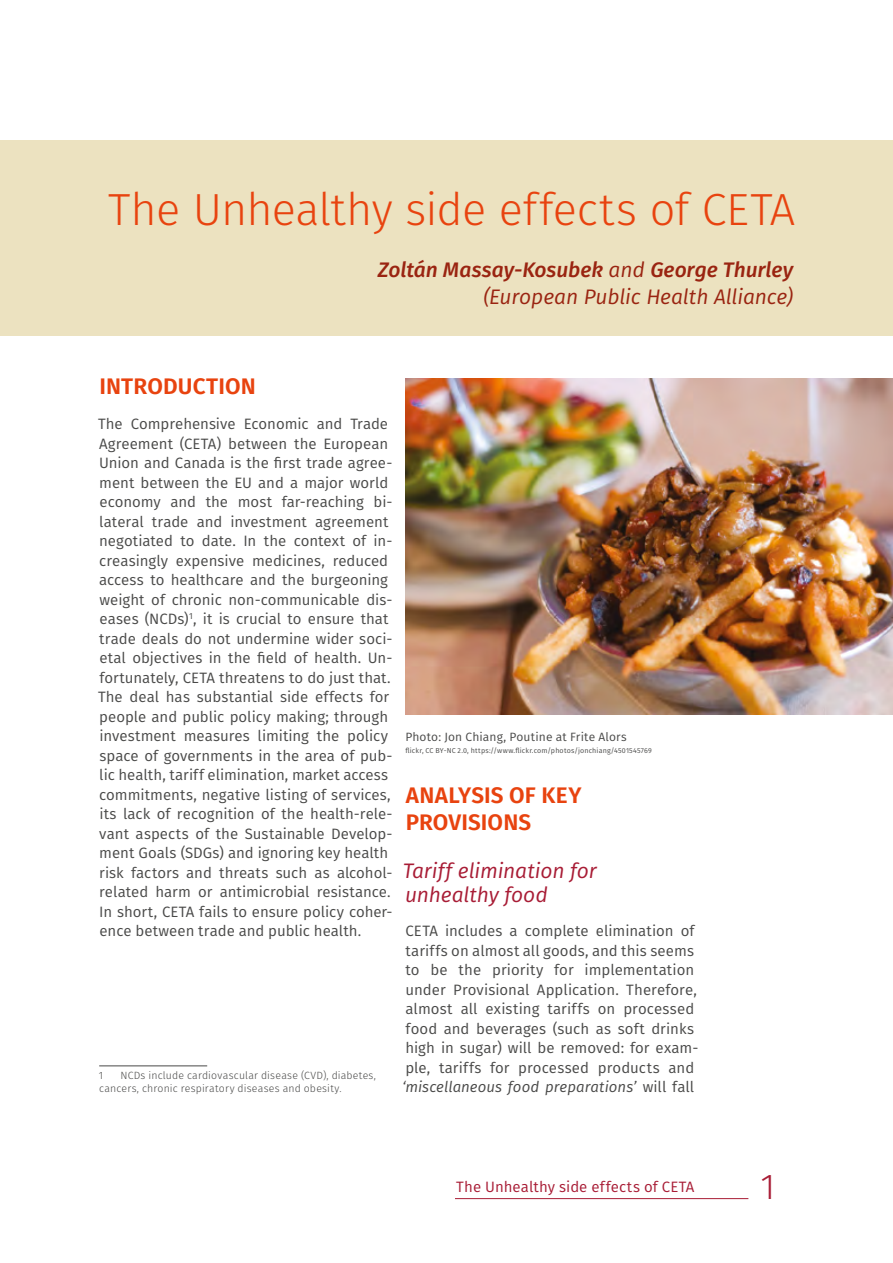
<style>
.page{position:relative;width:893px;height:1263px;background:#fff}
.page>*{position:absolute;margin:0;border:0;box-sizing:border-box;transform-origin:0 0}
.t1{font:300 45px "Fira Sans";letter-spacing:-.015em;color:#e8430f}
.t2{font:300 36px "Fira Sans";color:#a81c35}
.t3{font:600 22.5px/27px "Fira Sans";letter-spacing:.005em;color:#e8430f}
.t4{font:italic 500 21px/27px "Fira Sans";letter-spacing:-.005em;color:#9a2411;text-align:right}
.t5{font:italic 21px/24px "Fira Sans";letter-spacing:-.01em;color:#a81c35}
.t6{font:15px/19.5px "Fira Sans";color:#494948}
.t7{font:15px "Fira Sans";letter-spacing:.005em;color:#a81c35}
.t8{font:12px "Fira Sans";letter-spacing:.015em;color:#494948}
.t9{font:300 10.5px/13.2px "Fira Sans";letter-spacing:.02em;color:#494948}
.t10{font:7.2px "Fira Sans";letter-spacing:.025em;color:#494948}
.s1{font-weight:400}
.s2{font-style:italic}
</style>
<div class="page">
<hr style="left:455px;top:1198px;width:293px;height:1px;background:#a81c35">
<div style="left:0;top:140px;width:893px;height:196px;background:#ece2c0"></div>
<hr style="left:99px;top:1065px;width:108px;height:1px;background:#494948">
<img style="left:405px;top:378px;width:488px;height:336px">
<h1 class="t1" style="left:108px;top:177px;width:688px">The Unhealthy side effects of CETA</h1>
<h3 class="t4" style="left:378px;top:256px;width:417px">Zoltán Massay-Kosubek <span class="s1">and</span> George Thurley <span class="s1">(European Public Health Alliance)</span></h3>
<h3 class="t3" style="left:99px;top:372px;width:158px">INTRODUCTION</h3>
<p class="t6" style="left:98px;top:414px;width:296px">The Comprehensive Economic and Trade Agreement (CETA) between the European Union and Canada is the first trade agree&shy;ment between the EU and a major world economy and the most far-reaching bi&shy;lateral trade and investment agreement negotiated to date. In the context of in&shy;creasingly expensive medicines, reduced access to healthcare and the burgeoning weight of chronic non-communicable dis&shy;eases (NCDs)<sup>1</sup>, it is crucial to ensure that trade deals do not undermine wider soci&shy;etal objectives in the field of health. Un&shy;fortunately, CETA threatens to do just that.<br>The deal has substantial side effects for people and public policy making; through investment measures limiting the policy space of governments in the area of pub&shy;lic health, tariff elimination, market access commitments, negative listing of services, its lack of recognition of the health-rele&shy;vant aspects of the Sustainable Develop&shy;ment Goals (SDGs) and ignoring key health risk factors and threats such as alcohol&shy;related harm or antimicrobial resistance.<br>In short, CETA fails to ensure policy coher&shy;ence between trade and public health.</p>
<p class="t9" style="left:99px;top:1069px;width:278px;text-indent:21px">NCDs include cardiovascular disease (CVD), diabetes, cancers, chronic respiratory diseases and obesity.</p>
<p class="t9" style="left:99px;top:1069px;width:6px">1</p>
<p class="t8" style="left:405px;top:728px;width:223px">Photo: Jon Chiang, Poutine at Frite Alors</p>
<p class="t10" style="left:405px;top:745px;width:248px">flickr, CC BY-NC 2.0, https://www.flickr.com/photos/jonchiang/4501545769</p>
<h3 class="t3" style="left:406px;top:782px;width:177px">ANALYSIS OF KEY<br>PROVISIONS</h3>
<h3 class="t5" style="left:403px;top:858px;width:195px">Tariff elimination for unhealthy food</h3>
<p class="t6" style="left:402px;top:921px;width:298px">CETA includes a complete elimination of tariffs on almost all goods, and this seems to be the priority for implementation under Provisional Application. Therefore, almost all existing tariffs on processed food and beverages (such as soft drinks high in sugar) will be removed: for exam&shy;ple, tariffs for processed products and <span class="s2">‘miscellaneous food preparations’</span> will fall</p>
<p class="t7" style="left:456px;top:1176px;width:239px">The Unhealthy side effects of CETA</p>
<h2 class="t2" style="left:761px;top:1161px;width:16px">1</h2>
</div>
